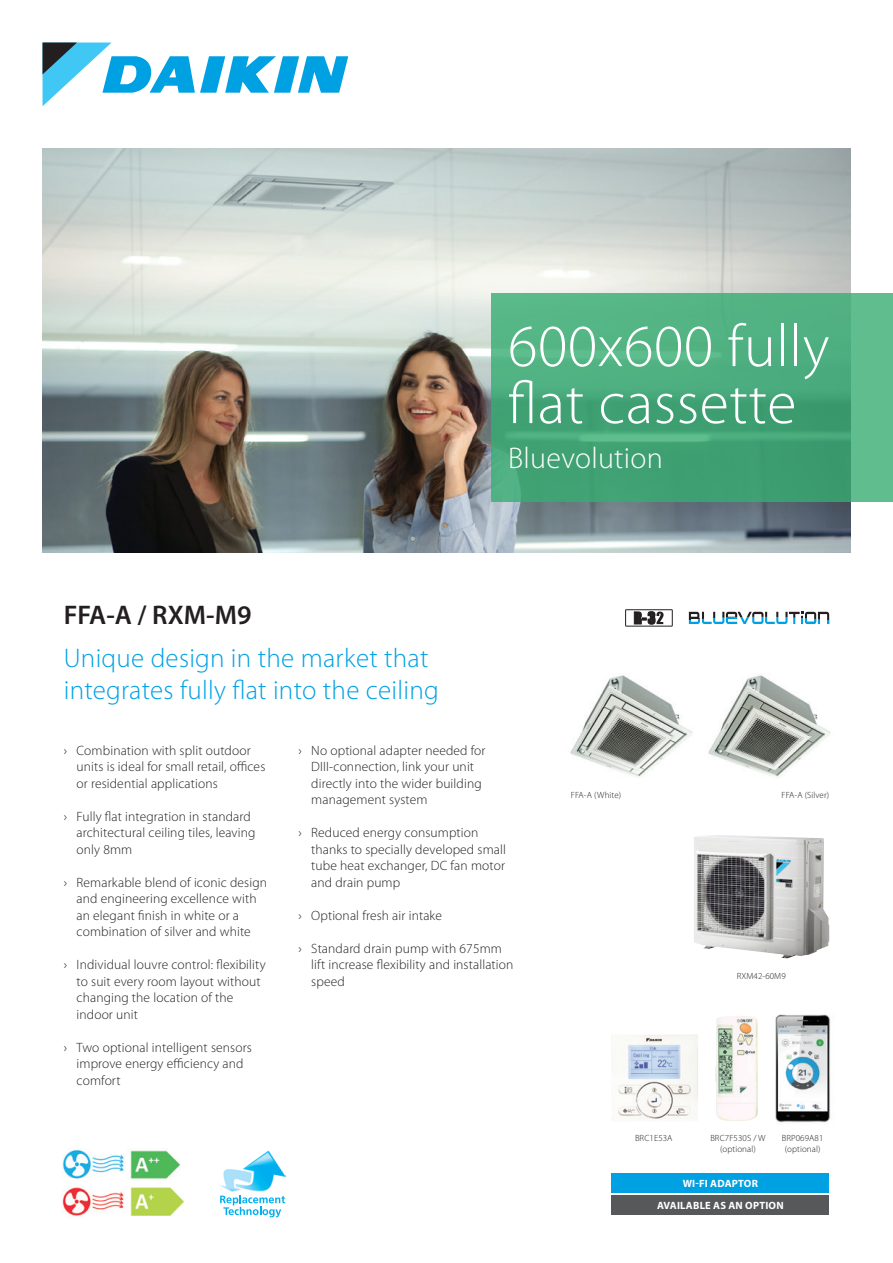
<style>
.page{position:relative;width:893px;height:1263px;background:#fff}
.page>*{position:absolute;margin:0;border:0;box-sizing:border-box;transform-origin:0 0}
.t1{font:300 60px/57px "Myriad Pro";letter-spacing:.01em;color:#fff}
.t2{font:300 30px "Myriad Pro";letter-spacing:.01em;color:#fff}
.t3{font:300 27px/32.4px "Myriad Pro";letter-spacing:.01em;color:#00a1e3}
.t4{font:600 27px "Myriad Pro";color:#231f20}
.t5{font:300 13.5px/16.5px "Myriad Pro";letter-spacing:.01em;color:#231f20}
.t6{font:700 10.5px/21.6px "Myriad Pro";letter-spacing:.02em;color:#fff;text-align:center}
.t7{font:300 9px/10.8px "Myriad Pro";letter-spacing:.01em;color:#231f20;text-align:center}
</style>
<div class="page">
<svg style="left:43px;top:43px;width:305px;height:63px"></svg>
<img style="left:43px;top:149px;width:807px;height:404px">
<img style="left:62px;top:1187px;width:62px;height:29px">
<img style="left:130px;top:1150px;width:51px;height:29px">
<img style="left:130px;top:1187px;width:55px;height:29px">
<img style="left:63px;top:1149px;width:62px;height:30px">
<img style="left:612px;top:1034px;width:86px;height:85px">
<div style="left:611px;top:1174px;width:218px;height:19px;background:#00a1e3"></div>
<div style="left:611px;top:1195px;width:218px;height:20px;background:#57585a"></div>
<img style="left:775px;top:1014px;width:56px;height:109px">
<img style="left:694px;top:835px;width:135px;height:123px">
<img style="left:570px;top:675px;width:123px;height:102px">
<img style="left:708px;top:675px;width:123px;height:102px">
<img style="left:715px;top:1016px;width:43px;height:105px">
<svg style="left:491px;top:293px;width:402px;height:209px;background:#4bab7d"></svg>
<img style="left:220px;top:1151px;width:66px;height:40px">
<svg style="left:220px;top:1195px;width:65px;height:22px"></svg>
<svg style="left:689px;top:612px;width:140px;height:12px"></svg>
<div style="left:625px;top:609px;width:48px;height:17px;border:1px solid #231f20"></div>
<svg style="left:634px;top:611px;width:30px;height:13px"></svg>
<h3 class="t4" style="left:64px;top:598px;width:189px">FFA-A / RXM-M9</h3>
<h3 class="t3" style="left:64px;top:642px;width:377px">Unique design in the market that integrates fully flat into the ceiling</h3>
<h1 class="t1" style="left:508px;top:319px;width:323px">600x600 fully flat cassette</h1>
<h2 class="t2" style="left:508px;top:442px;width:156px">Bluevolution</h2>
<p class="t5" style="left:77px;top:742px;width:190px;text-indent:-13px">› Combination with split outdoor units is ideal for small retail, offices or residential applications</p>
<p class="t5" style="left:77px;top:808px;width:181px;text-indent:-13px">› Fully flat integration in standard architectural ceiling tiles, leaving only 8mm</p>
<p class="t5" style="left:77px;top:874px;width:192px;text-indent:-13px">› Remarkable blend of iconic design and engineering excellence with an elegant finish in white or a combination of silver and white</p>
<p class="t5" style="left:77px;top:957px;width:191px;text-indent:-13px">› Individual louvre control: flexibility to suit every room layout without changing the location of the indoor unit</p>
<p class="t5" style="left:77px;top:1039px;width:177px;text-indent:-13px">› Two optional intelligent sensors improve energy efficiency and comfort</p>
<p class="t5" style="left:311px;top:742px;width:176px;text-indent:-13px">› No optional adapter needed for<br>DIII-connection, link your unit directly into the wider building management system</p>
<p class="t5" style="left:311px;top:825px;width:196px;text-indent:-13px">› Reduced energy consumption thanks to specially developed small tube heat exchanger, DC fan motor and drain pump</p>
<p class="t5" style="left:298px;top:907px;width:145px">› Optional fresh air intake</p>
<p class="t5" style="left:311px;top:940px;width:204px;text-indent:-13px">› Standard drain pump with 675mm lift increase flexibility and installation speed</p>
<p class="t7" style="left:571px;top:790px;width:52px">FFA-A (White)</p>
<p class="t7" style="left:781px;top:790px;width:49px">FFA-A (Silver)</p>
<p class="t7" style="left:737px;top:971px;width:50px">RXM42-60M9</p>
<p class="t7" style="left:710px;top:1133px;width:57px">BRC7F530S / W (optional)</p>
<p class="t7" style="left:635px;top:1133px;width:39px">BRC1E53A</p>
<p class="t6" style="left:657px;top:1172px;width:128px">WI-FI ADAPTOR<br>AVAILABLE AS AN OPTION</p>
<p class="t7" style="left:782px;top:1133px;width:43px">BRP069A81 (optional)</p>
</div>
